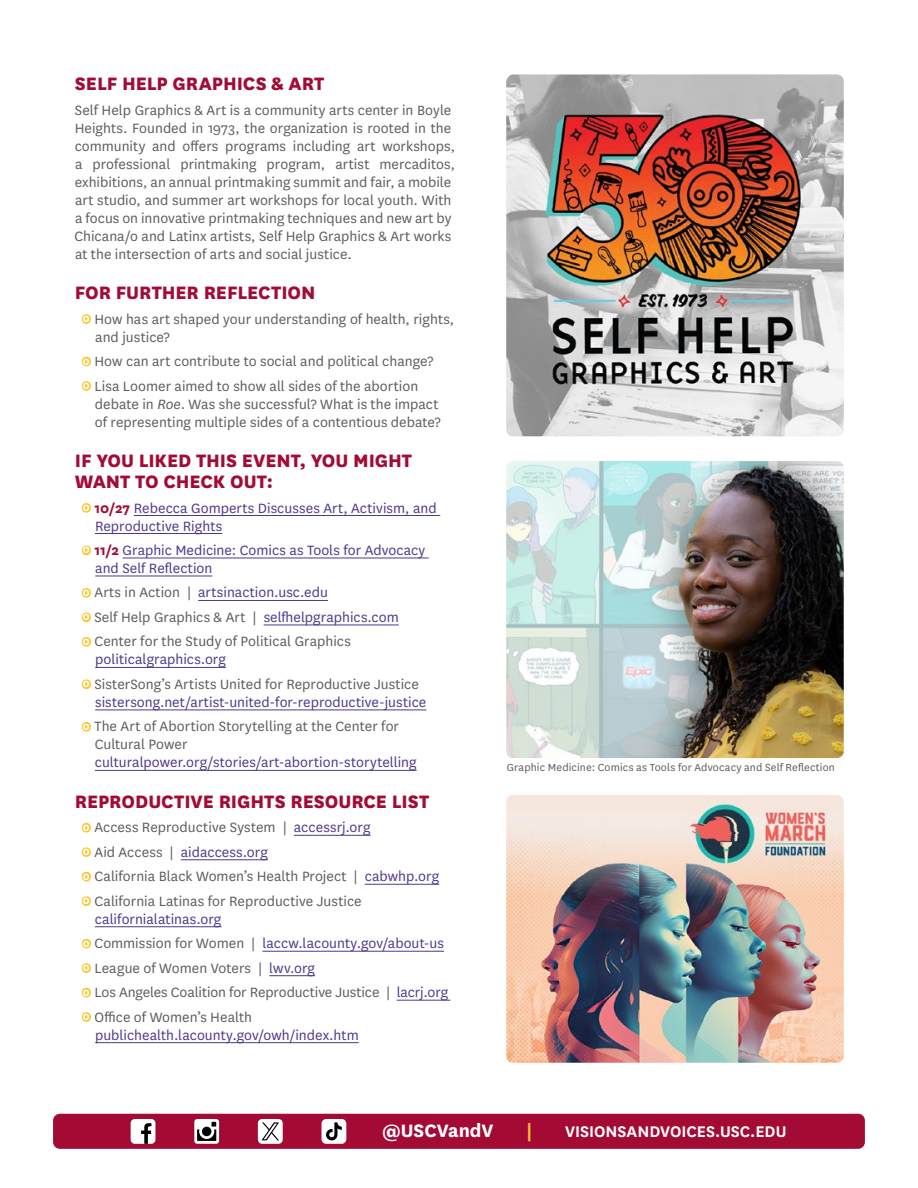
<style>
.page{position:relative;width:918px;height:1188px;background:#fff}
.page>*{position:absolute;margin:0;border:0;box-sizing:border-box;transform-origin:0 0}
.t1{font:800 21px/21px "National";letter-spacing:-.005em;color:#a30b35}
.t2{font:700 21px "National";color:#fff}
.t3{font:700 21px "National";color:#ffc425}
.t4{font:600 18px "National";color:#fff}
.t5{font:15.75px/24.5px "National";color:#5f5c5c}
.t6{font:15.75px/18px "National";color:#50388c}
.t7{font:12px "National";letter-spacing:.01em;color:#5f5c5c}
.s1{font-weight:700;font-size:13.5px;color:#ffc425}
.s2{font-style:italic}
.s3{font-weight:700;color:#a30b35}
.s4{color:#50388c}
.s5{color:#5f5c5c}
</style>
<div class="page">
<hr style="left:134px;top:515px;width:306px;height:1px;background:#50388c">
<hr style="left:95px;top:533px;width:127px;height:1px;background:#50388c">
<hr style="left:123px;top:558px;width:306px;height:1px;background:#50388c">
<hr style="left:95px;top:576px;width:117px;height:1px;background:#50388c">
<hr style="left:198px;top:600px;width:130px;height:1px;background:#50388c">
<hr style="left:264px;top:624px;width:135px;height:1px;background:#50388c">
<hr style="left:95px;top:667px;width:131px;height:1px;background:#50388c">
<hr style="left:95px;top:709px;width:331px;height:1px;background:#50388c">
<hr style="left:95px;top:770px;width:322px;height:1px;background:#50388c">
<hr style="left:294px;top:835px;width:77px;height:1px;background:#50388c">
<hr style="left:181px;top:859px;width:87px;height:1px;background:#50388c">
<hr style="left:365px;top:884px;width:74px;height:1px;background:#50388c">
<hr style="left:95px;top:926px;width:127px;height:1px;background:#50388c">
<hr style="left:262px;top:951px;width:182px;height:1px;background:#50388c">
<hr style="left:269px;top:975px;width:46px;height:1px;background:#50388c">
<hr style="left:397px;top:1000px;width:53px;height:1px;background:#50388c">
<hr style="left:95px;top:1042px;width:264px;height:1px;background:#50388c">
<img style="left:506px;top:795px;width:338px;height:268px">
<img style="left:506px;top:75px;width:338px;height:361px">
<img style="left:506px;top:461px;width:338px;height:297px">
<div style="left:53px;top:1114px;width:812px;height:35px;background:#a30b35;border-radius:7px"></div>
<div style="left:131px;top:1119px;width:24px;height:25px;background:#fff;border-radius:4px"></div>
<svg style="left:141px;top:1123px;width:10px;height:21px"></svg>
<svg style="left:194px;top:1119px;width:25px;height:25px"></svg>
<div style="left:258px;top:1119px;width:25px;height:25px;background:#fff;border-radius:4px"></div>
<svg style="left:262px;top:1122px;width:17px;height:18px"></svg>
<div style="left:322px;top:1119px;width:24px;height:25px;background:#fff;border-radius:5px"></div>
<svg style="left:326px;top:1122px;width:16px;height:18px"></svg>
<h1 class="t1" style="left:75px;top:72px;width:251px">SELF HELP GRAPHICS &amp; ART</h1>
<p class="t5" style="left:74px;top:100px;width:382px;line-height:18px">Self Help Graphics &amp; Art is a community arts center in Boyle Heights. Founded in 1973, the organization is rooted in the community and offers programs including art workshops, a professional printmaking program, artist mercaditos, exhibitions, an annual printmaking summit and fair, a mobile art studio, and summer art workshops for local youth. With a focus on innovative printmaking techniques and new art by Chicana/o and Latinx artists, Self Help Graphics &amp; Art works at the intersection of arts and social justice.</p>
<h1 class="t1" style="left:75px;top:281px;width:242px">FOR FURTHER REFLECTION</h1>
<p class="t5" style="left:95px;top:309px;width:361px;line-height:18px;text-indent:-12px"><span class="s1">o</span> How has art shaped your understanding of health, rights, and justice?</p>
<p class="t5" style="left:83px;top:348px;width:352px"><span class="s1">o</span> How can art contribute to social and political change? <span class="s1">o</span> Lisa Loomer aimed to show all sides of the abortion</p>
<p class="t5" style="left:95px;top:394px;width:347px;line-height:18px">debate in <span class="s2">Roe</span>. Was she successful? What is the impact of representing multiple sides of a contentious debate?</p>
<h1 class="t1" style="left:75px;top:448px;width:339px">IF YOU LIKED THIS EVENT, YOU MIGHT<br>WANT TO CHECK OUT:</h1>
<p class="t6" style="left:95px;top:498px;width:343px;text-indent:-12px"><span class="s1">o</span> <span class="s3">10/27</span> Rebecca Gomperts Discusses Art, Activism, and<br>Reproductive Rights</p>
<p class="t6" style="left:95px;top:540px;width:332px;text-indent:-12px"><span class="s1">o</span> <span class="s3">11/2</span> Graphic Medicine: Comics as Tools for Advocacy and Self Reflection</p>
<p class="t5" style="left:83px;top:580px;width:317px"><span class="s1">o</span> Arts in Action | <span class="s4">artsinaction.usc.edu<br></span><span class="s1">o</span> Self Help Graphics &amp; Art | <span class="s4">selfhelpgraphics.com </span><span class="s1">o</span> Center for the Study of Political Graphics</p>
<p class="t5" style="left:83px;top:647px;width:338px;text-indent:12px"><span class="s4">politicalgraphics.org<br></span><span class="s1">o</span> SisterSong’s Artists United for Reproductive Justice</p>
<p class="t6" style="left:83px;top:689px;width:345px;line-height:24.5px;text-indent:12px">sistersong.net/artist-united-for-reproductive-justice <span class="s1">o</span> <span class="s5">The Art of Abortion Storytelling at the Center for</span></p>
<p class="t5" style="left:95px;top:732px;width:94px">Cultural Power</p>
<p class="t6" style="left:95px;top:753px;width:323px">culturalpower.org/stories/art-abortion-storytelling</p>
<h1 class="t1" style="left:75px;top:789px;width:356px">REPRODUCTIVE RIGHTS RESOURCE LIST</h1>
<p class="t5" style="left:83px;top:815px;width:358px"><span class="s1">o</span> Access Reproductive System | <span class="s4">accessrj.org<br></span><span class="s1">o</span> Aid Access | <span class="s4">aidaccess.org<br></span><span class="s1">o</span> California Black Women’s Health Project | <span class="s4">cabwhp.org </span><span class="s1">o</span> California Latinas for Reproductive Justice</p>
<p class="t5" style="left:83px;top:906px;width:367px;text-indent:12px"><span class="s4">californialatinas.org<br></span><span class="s1">o</span> Commission for Women | <span class="s4">laccw.lacounty.gov/about-us </span><span class="s1">o</span> League of Women Voters | <span class="s4">lwv.org<br></span><span class="s1">o</span> Los Angeles Coalition for Reproductive Justice | <span class="s4">lacrj.org </span><span class="s1">o</span> Office of Women’s Health</p>
<p class="t6" style="left:95px;top:1025px;width:265px">publichealth.lacounty.gov/owh/index.htm</p>
<p class="t7" style="left:507px;top:759px;width:330px">Graphic Medicine: Comics as Tools for Advocacy and Self Reflection</p>
<h1 class="t2" style="left:382px;top:1116px;width:113px">@USCVandV</h1>
<h1 class="t3" style="left:526px;top:1116px;width:8px">|</h1>
<p class="t4" style="left:565px;top:1119px;width:223px">VISIONSANDVOICES.USC.EDU</p>
</div>
